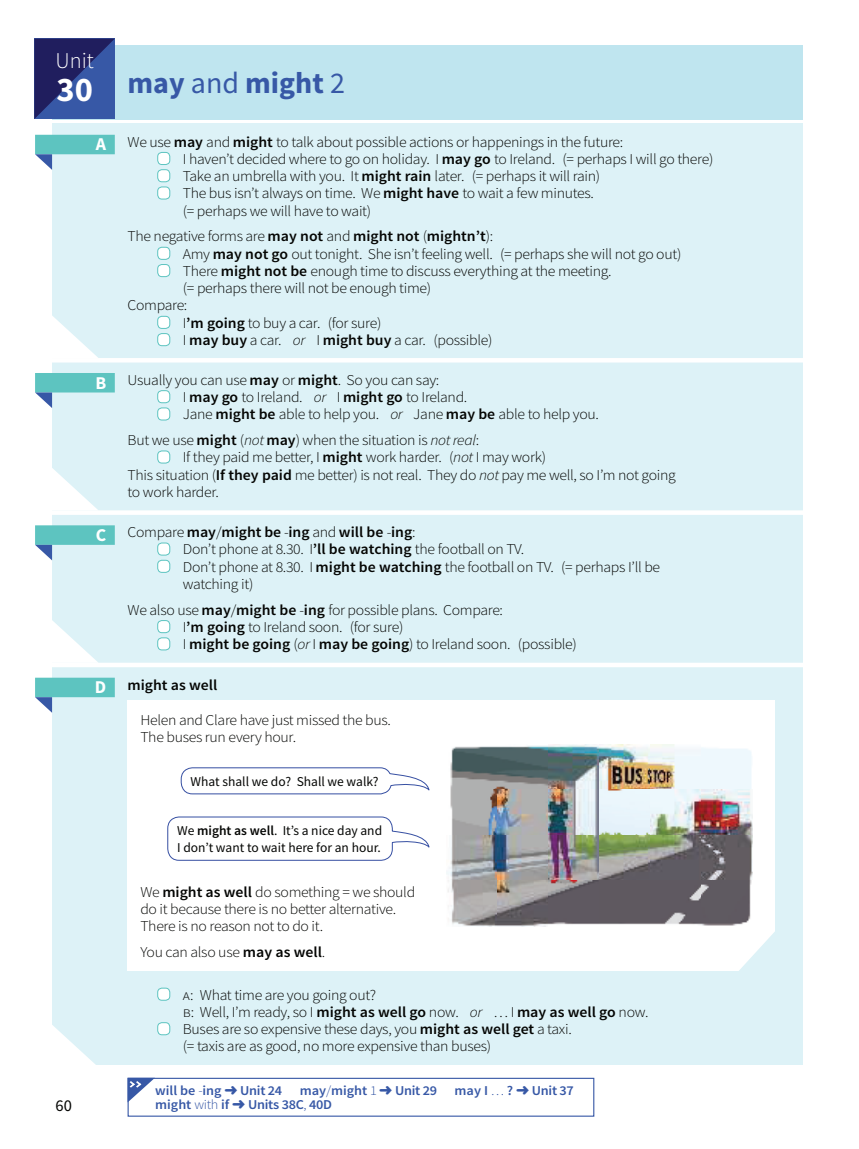
<style>
.page{position:relative;width:859px;height:1149px;background:#fff}
.page>*{position:absolute;margin:0;border:0;box-sizing:border-box;transform-origin:0 0}
.t1{font:700 34.5px "Source Sans Pro";color:#fff}
.t2{font:700 30px "Source Sans Pro";color:#3758a6}
.t3{font:300 22.5px "Source Sans Pro";color:#fff}
.t4{font:700 18px "Source Sans Pro";color:#fff}
.t5{font:16.5px "Source Sans Pro";color:#040503}
.t6{font:300 15px/17.2px "Source Sans Pro";letter-spacing:-.02em;color:#040503;scale:1.05 1}
.t7{font:600 15px "Source Sans Pro";color:#040503;scale:1.05 1}
.t8{font:13.5px/16.5px "Source Sans Pro";color:#040503}
.t9{font:600 13.5px "Source Sans Pro";letter-spacing:-.02em;color:#3758a6;scale:1.05 1}
.t10{font:600 13.5px "Source Sans Pro";color:#3758a6;scale:1.05 1}
.s1{font-weight:400}
.s2{font-weight:700;font-size:18px;color:#fff}
.s3{font-weight:600}
.s4{font-style:italic}
.s5{font-weight:300}
</style>
<div class="page">
<div style="left:52px;top:45px;width:751px;height:74px;background:#bfe5ef"></div>
<svg style="left:34px;top:39px;width:81px;height:80px;background:#2b3b82"></svg>
<div style="left:52px;top:124px;width:751px;height:940px;background:#ddf2f7"></div>
<div style="left:35px;top:135px;width:80px;height:19px;background:#5dc4c0"></div>
<div style="left:158px;top:152px;width:12px;height:12px;background:#fff;border-radius:4px"></div>
<div style="left:157px;top:152px;width:13px;height:13px;border:1px solid #5dc4c0;border-radius:4px"></div>
<div style="left:158px;top:170px;width:12px;height:12px;background:#fff;border-radius:4px"></div>
<div style="left:157px;top:169px;width:13px;height:13px;border:1px solid #5dc4c0;border-radius:4px"></div>
<div style="left:158px;top:187px;width:12px;height:12px;background:#fff;border-radius:4px"></div>
<div style="left:157px;top:186px;width:13px;height:13px;border:1px solid #5dc4c0;border-radius:4px"></div>
<div style="left:158px;top:247px;width:12px;height:12px;background:#fff;border-radius:4px"></div>
<div style="left:157px;top:247px;width:13px;height:13px;border:1px solid #5dc4c0;border-radius:4px"></div>
<div style="left:158px;top:264px;width:12px;height:12px;background:#fff;border-radius:4px"></div>
<div style="left:157px;top:264px;width:13px;height:13px;border:1px solid #5dc4c0;border-radius:4px"></div>
<div style="left:158px;top:316px;width:12px;height:12px;background:#fff;border-radius:4px"></div>
<div style="left:157px;top:316px;width:13px;height:13px;border:1px solid #5dc4c0;border-radius:4px"></div>
<div style="left:158px;top:333px;width:12px;height:12px;background:#fff;border-radius:4px"></div>
<div style="left:157px;top:333px;width:13px;height:13px;border:1px solid #5dc4c0;border-radius:4px"></div>
<svg style="left:52px;top:1025px;width:47px;height:40px"></svg>
<svg style="left:35px;top:154px;width:17px;height:16px"></svg>
<div style="left:158px;top:390px;width:12px;height:12px;background:#fff;border-radius:4px"></div>
<div style="left:157px;top:390px;width:13px;height:13px;border:1px solid #5dc4c0;border-radius:4px"></div>
<div style="left:158px;top:408px;width:12px;height:12px;background:#fff;border-radius:4px"></div>
<div style="left:157px;top:407px;width:13px;height:13px;border:1px solid #5dc4c0;border-radius:4px"></div>
<div style="left:158px;top:451px;width:12px;height:12px;background:#fff;border-radius:4px"></div>
<div style="left:157px;top:450px;width:13px;height:13px;border:1px solid #5dc4c0;border-radius:4px"></div>
<hr style="left:41px;top:358px;width:778px;height:4px;background:#fff">
<svg style="left:52px;top:316px;width:46px;height:42px"></svg>
<div style="left:35px;top:373px;width:80px;height:19px;background:#5dc4c0"></div>
<svg style="left:35px;top:392px;width:17px;height:16px"></svg>
<div style="left:158px;top:543px;width:12px;height:12px;background:#fff;border-radius:4px"></div>
<div style="left:157px;top:542px;width:13px;height:13px;border:1px solid #5dc4c0;border-radius:4px"></div>
<div style="left:158px;top:560px;width:12px;height:12px;background:#fff;border-radius:4px"></div>
<div style="left:157px;top:559px;width:13px;height:13px;border:1px solid #5dc4c0;border-radius:4px"></div>
<div style="left:158px;top:620px;width:12px;height:12px;background:#fff;border-radius:4px"></div>
<div style="left:157px;top:620px;width:13px;height:13px;border:1px solid #5dc4c0;border-radius:4px"></div>
<div style="left:158px;top:637px;width:12px;height:12px;background:#fff;border-radius:4px"></div>
<div style="left:157px;top:637px;width:13px;height:13px;border:1px solid #5dc4c0;border-radius:4px"></div>
<svg style="left:52px;top:510px;width:751px;height:4px;background:#fbfdfe"></svg>
<svg style="left:52px;top:468px;width:46px;height:42px"></svg>
<div style="left:35px;top:525px;width:80px;height:19px;background:#5dc4c0"></div>
<svg style="left:35px;top:544px;width:17px;height:16px"></svg>
<div style="left:41px;top:662px;width:778px;height:5px;background:#fff"></div>
<svg style="left:52px;top:620px;width:45px;height:42px"></svg>
<div style="left:35px;top:677px;width:80px;height:20px;background:#5dc4c0"></div>
<svg style="left:35px;top:697px;width:17px;height:15px"></svg>
<div style="left:128px;top:700px;width:647px;height:270px;background:#fff"></div>
<div style="left:158px;top:987px;width:12px;height:12px;background:#fff;border-radius:4px"></div>
<div style="left:157px;top:987px;width:13px;height:13px;border:1px solid #5dc4c0;border-radius:4px"></div>
<div style="left:158px;top:1022px;width:12px;height:12px;background:#fff;border-radius:4px"></div>
<div style="left:157px;top:1021px;width:13px;height:13px;border:1px solid #5dc4c0;border-radius:4px"></div>
<div style="left:128px;top:1077px;width:466px;height:39px;border:1px solid #3758a6"></div>
<svg style="left:128px;top:1077px;width:27px;height:25px"></svg>
<img style="left:446px;top:744px;width:306px;height:182px">
<svg style="left:734px;top:932px;width:41px;height:39px"></svg>
<svg style="left:180px;top:767px;width:250px;height:27px"></svg>
<svg style="left:167px;top:816px;width:263px;height:44px"></svg>
<h3 class="t3" style="left:55px;top:52px;width:40px">Unit</h3>
<h1 class="t1" style="left:56px;top:76px;width:38px">30</h1>
<h2 class="t2" style="left:128px;top:71px;width:219px">may <span class="s1">and</span> might <span class="s1">2</span></h2>
<p class="t6" style="left:183px;top:134px;width:507px;text-indent:-87px"><span class="s2">A</span> We use <span class="s3">may</span> and <span class="s3">might</span> to talk about possible actions or happenings in the future:<br>I haven’t decided where to go on holiday. I <span class="s3">may go</span> to Ireland. (= perhaps I will go there)<br>Take an umbrella with you. It <span class="s3">might rain</span> later. (= perhaps it will rain)<br>The bus isn’t always on time. We <span class="s3">might have</span> to wait a few minutes.<br>(= perhaps we will have to wait)</p>
<p class="t6" style="left:128px;top:229px;width:350px">The negative forms are <span class="s3">may not</span> and <span class="s3">might not</span> (<span class="s3">mightn’t</span>):</p>
<p class="t6" style="left:183px;top:246px;width:476px">Amy <span class="s3">may not go</span> out tonight. She isn’t feeling well. (= perhaps she will not go out)</p>
<p class="t6" style="left:183px;top:263px;width:410px">There <span class="s3">might not be</span> enough time to discuss everything at the meeting.</p>
<p class="t6" style="left:183px;top:281px;width:238px">(= perhaps there will not be enough time)</p>
<p class="t6" style="left:128px;top:298px;width:58px">Compare:</p>
<p class="t6" style="left:183px;top:315px;width:191px">I<span class="s3">’m going</span> to buy a car. (for sure)</p>
<p class="t6" style="left:183px;top:332px;width:296px">I <span class="s3">may buy</span> a car. <span class="s4">or</span> I <span class="s3">might buy</span> a car. (possible)</p>
<p class="t6" style="left:183px;top:372px;width:398px;text-indent:-55px">Usually you can use <span class="s3">may</span> or <span class="s3">might</span>. So you can say:<br>I <span class="s3">may go</span> to Ireland. <span class="s4">or</span> I <span class="s3">might go</span> to Ireland.<br>Jane <span class="s3">might be</span> able to help you. <span class="s4">or</span> Jane <span class="s3">may be</span> able to help you.</p>
<p class="t6" style="left:128px;top:432px;width:336px">But we use <span class="s3">might</span> (<span class="s4">not</span> <span class="s3">may</span>) when the situation is <span class="s4">not real</span>:</p>
<p class="t6" style="left:183px;top:450px;width:347px">If they paid me better, I <span class="s3">might</span> work harder. (<span class="s4">not</span> I may work)</p>
<p class="t6" style="left:128px;top:467px;width:524px">This situation (<span class="s3">If they paid</span> me better) is not real. They do <span class="s4">not</span> pay me well, so I’m not going</p>
<p class="t6" style="left:128px;top:484px;width:89px">to work harder.</p>
<p class="t4" style="left:95px;top:375px;width:12px">B</p>
<p class="t4" style="left:96px;top:528px;width:12px">C</p>
<p class="t6" style="left:183px;top:524px;width:456px;text-indent:-55px">Compare <span class="s3">may</span>/<span class="s3">might be</span> -<span class="s3">ing</span> and <span class="s3">will be</span> -<span class="s3">ing</span>:<br>Don’t phone at 8.30. I<span class="s3">’ll be watching</span> the football on TV.<br>Don’t phone at 8.30. I <span class="s3">might be watching</span> the football on TV. (= perhaps I’ll be watching it)</p>
<p class="t6" style="left:183px;top:602px;width:377px;text-indent:-55px">We also use <span class="s3">may</span>/<span class="s3">might be</span> -<span class="s3">ing</span> for possible plans. Compare:<br>I<span class="s3">’m going</span> to Ireland soon. (for sure)<br>I <span class="s3">might be going</span> (<span class="s4">or</span> I <span class="s3">may be going</span>) to Ireland soon. (possible)</p>
<p class="t7" style="left:95px;top:678px;width:118px"><span class="s2">D</span> might as well</p>
<p class="t6" style="left:140px;top:712px;width:240px">Helen and Clare have just missed the bus.<br>The buses run every hour.</p>
<p class="t5" style="left:56px;top:1098px;width:18px">60</p>
<p class="t8" style="left:191px;top:774px;width:190px">What shall we do? Shall we walk?</p>
<p class="t8" style="left:177px;top:823px;width:206px">We <span class="s3">might as well</span>. It’s a nice day and<br>I don’t want to wait here for an hour.</p>
<p class="t6" style="left:140px;top:884px;width:263px">We <span class="s3">might as well</span> do something = we should do it because there is no better alternative.<br>There is no reason not to do it.</p>
<p class="t6" style="left:140px;top:944px;width:178px">You can also use <span class="s3">may as well</span>.</p>
<p class="t6" style="left:183px;top:986px;width:445px">a: What time are you going out?<br>b: Well, I’m ready, so I <span class="s3">might as well go</span> now. <span class="s4">or</span> … I <span class="s3">may as well go</span> now.<br>Buses are so expensive these days, you <span class="s3">might as well get</span> a taxi.<br>(= taxis are as good, no more expensive than buses)</p>
<p class="t10" style="left:155px;top:1084px;width:123px">will be <span class="s5">-</span>ing ➜ Unit 24</p>
<p class="t10" style="left:300px;top:1084px;width:132px">may<span class="s5">/</span>might <span class="s5">1</span> ➜ Unit 29</p>
<p class="t9" style="left:455px;top:1084px;width:115px">may I <span class="s5">…</span> ? ➜ Unit 37</p>
<p class="t9" style="left:155px;top:1098px;width:170px">might <span class="s5">with</span> if ➜ Units 38C<span class="s5">,</span> 40D</p>
</div>
